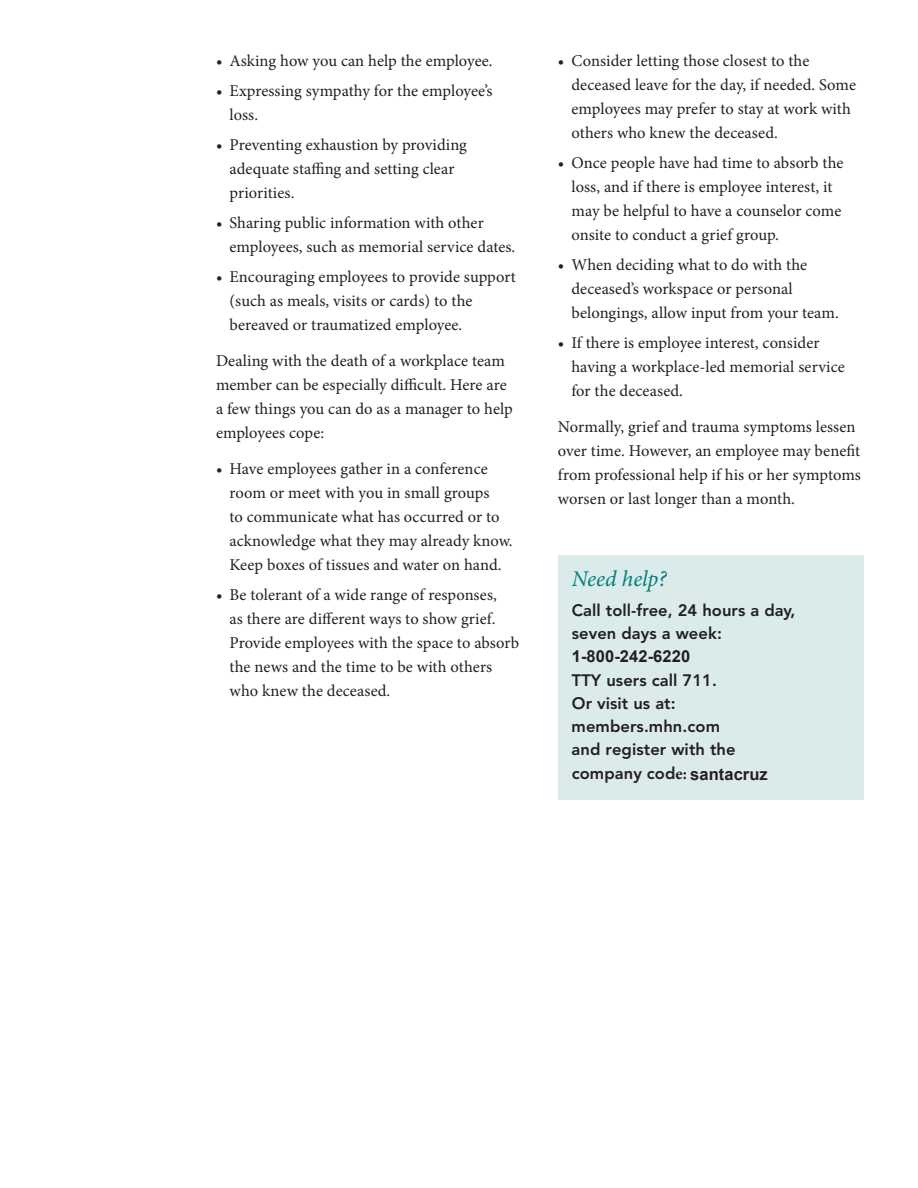
<style>
.page{position:relative;width:918px;height:1188px;background:#fff}
.page>*{position:absolute;margin:0;border:0;box-sizing:border-box;transform-origin:0 0}
.MCR-Subhead_L2{font:italic 22.5px "Minion Pro";letter-spacing:-.005em;color:#007f7b}
.Bullet_L1{font:16.5px/24px "Minion Pro";letter-spacing:.005em;color:#231f20}
.Body_copy{font:16.5px/24px "Minion Pro";color:#231f20}
.Bullet_L1-end{font:16.5px/24px "Minion Pro";letter-spacing:.005em;color:#231f20}
.MCR-Subhead_L2-2{font:800 16.5px/23.2px "Avenir LT Std";letter-spacing:.005em;color:#231f20}
.s1{font-family:"Arial";font-weight:700}
.s2{font-family:"Minion Pro";font-weight:700}
</style>
<div class="page">
<div style="left:558px;top:556px;width:306px;height:244px;background:#dbeaea"></div>
<p class="Bullet_L1" style="left:216px;top:49px;width:278px">• Asking how you can help the employee.</p>
<p class="Bullet_L1" style="left:230px;top:79px;width:265px;text-indent:-14px">• Expressing sympathy for the employee’s loss.</p>
<p class="Bullet_L1" style="left:230px;top:133px;width:239px;text-indent:-14px">• Preventing exhaustion by providing adequate staffing and setting clear priorities.</p>
<p class="Bullet_L1" style="left:230px;top:211px;width:287px;text-indent:-14px">• Sharing public information with other employees, such as memorial service dates.</p>
<p class="Bullet_L1-end" style="left:230px;top:265px;width:288px;text-indent:-14px">• Encouraging employees to provide support (such as meals, visits or cards) to the bereaved or traumatized employee.</p>
<p class="Body_copy" style="left:216px;top:349px;width:298px">Dealing with the death of a workplace team member can be especially difficult. Here are a few things you can do as a manager to help employees cope:</p>
<p class="Bullet_L1" style="left:230px;top:457px;width:285px;text-indent:-14px">• Have employees gather in a conference room or meet with you in small groups<br>to communicate what has occurred or to acknowledge what they may already know.<br>Keep boxes of tissues and water on hand.</p>
<p class="Bullet_L1" style="left:230px;top:583px;width:291px;text-indent:-14px">• Be tolerant of a wide range of responses,<br>as there are different ways to show grief.<br>Provide employees with the space to absorb the news and the time to be with others who knew the deceased.</p>
<p class="Bullet_L1" style="left:571px;top:49px;width:286px;text-indent:-14px">• Consider letting those closest to the deceased leave for the day, if needed. Some employees may prefer to stay at work with others who knew the deceased.</p>
<p class="Bullet_L1" style="left:571px;top:151px;width:274px;text-indent:-14px">• Once people have had time to absorb the loss, and if there is employee interest, it may be helpful to have a counselor come onsite to conduct a grief group.</p>
<p class="Bullet_L1" style="left:571px;top:253px;width:269px;text-indent:-14px">• When deciding what to do with the deceased’s workspace or personal belongings, allow input from your team.</p>
<p class="Bullet_L1-end" style="left:571px;top:331px;width:275px;text-indent:-14px">• If there is employee interest, consider having a workplace-led memorial service for the deceased.</p>
<p class="Body_copy" style="left:558px;top:415px;width:305px">Normally, grief and trauma symptoms lessen over time. However, an employee may benefit from professional help if his or her symptoms worsen or last longer than a month.</p>
<p class="MCR-Subhead_L2" style="left:572px;top:563px;width:96px">Need help?</p>
<p class="MCR-Subhead_L2-2" style="left:572px;top:598px;width:225px">Call toll-free, 24 hours a day, seven days a week:<br><span class="s1">1-800-242-6220<br></span>TTY users call 711.<br>Or visit us at: members.mhn.com<br>and register with the company cod<span class="s2">e:</span> <span class="s1">santacruz</span></p>
</div>
